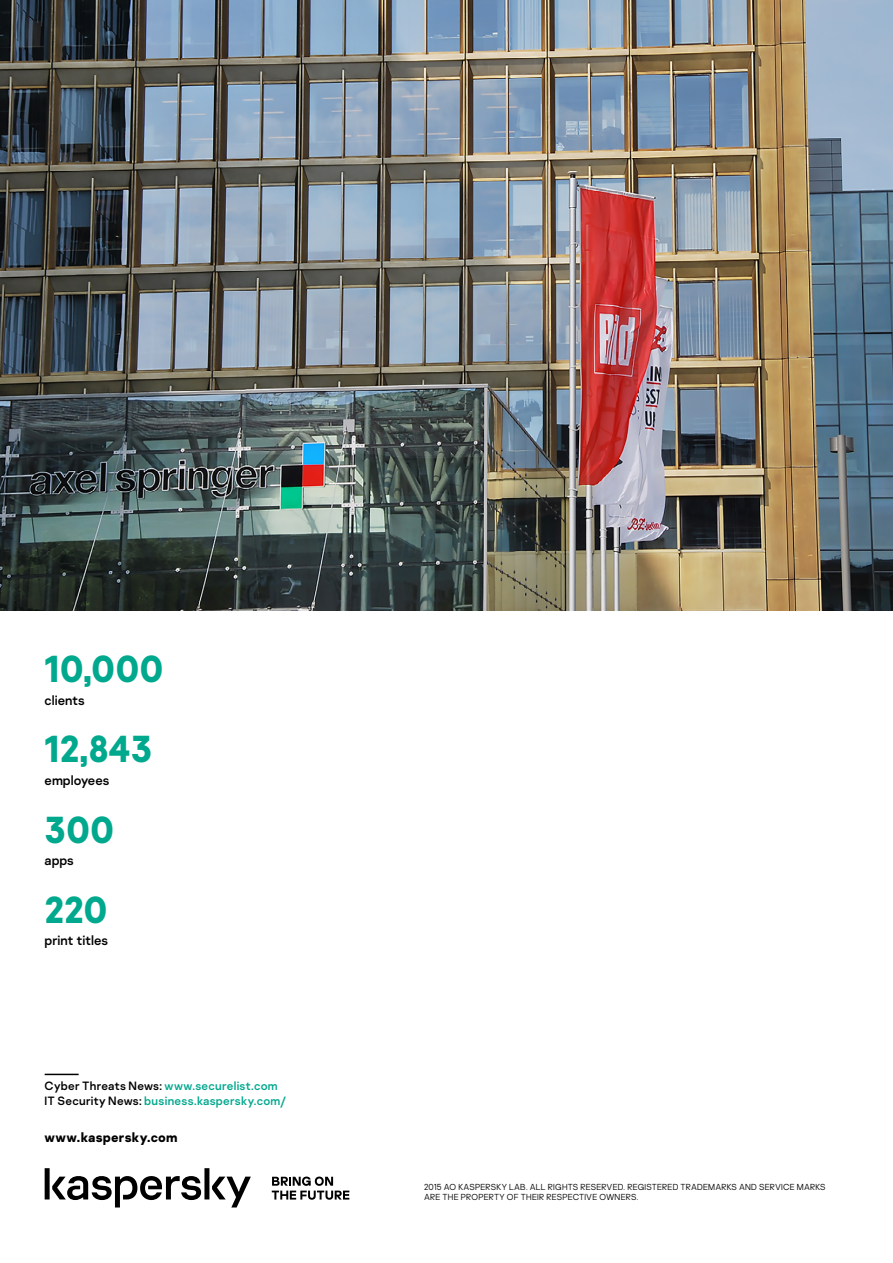
<style>
.page{position:relative;width:893px;height:1263px;background:#fff}
.page>*{position:absolute;margin:0;border:0;box-sizing:border-box;transform-origin:0 0}
.t1{font:700 37.5px "Kaspersky Sans";color:#00a88e}
.t2{font:13.5px "Kaspersky Sans";color:#000}
.t3{font:700 13.5px "Kaspersky Sans";letter-spacing:.02em;color:#000}
.t4{font:12px/15px "Kaspersky Sans";letter-spacing:.02em;color:#00a88e}
.t5{font:300 8.7px/10.5px "Kaspersky Sans";letter-spacing:.02em;color:#000}
.s1{color:#000}
</style>
<div class="page">
<hr style="left:45px;top:1074px;width:34px;height:1px;background:#000">
<svg style="left:45px;top:1168px;width:206px;height:39px"></svg>
<svg style="left:272px;top:1176px;width:77px;height:24px"></svg>
<img style="left:0;top:0;width:893px;height:610px">
<h1 class="t1" style="left:45px;top:645px;width:120px">10,000</h1>
<h2 class="t2" style="left:45px;top:692px;width:42px">clients</h2>
<h1 class="t1" style="left:45px;top:725px;width:109px">12,843</h1>
<h2 class="t2" style="left:45px;top:772px;width:66px">employees</h2>
<h1 class="t1" style="left:45px;top:806px;width:71px">300</h1>
<h2 class="t2" style="left:45px;top:852px;width:31px">apps</h2>
<h1 class="t1" style="left:45px;top:886px;width:64px">220</h1>
<h2 class="t2" style="left:45px;top:932px;width:65px">print titles</h2>
<h3 class="t4" style="left:45px;top:1078px;width:243px"><span class="s1">Cyber Threats News:</span> www.securelist.com<br><span class="s1">IT Security News:</span> business.kaspersky.com/</h3>
<h2 class="t3" style="left:45px;top:1128px;width:135px">www.kaspersky.com</h2>
<p class="t5" style="left:424px;top:1181px;width:403px">2015 AO KASPERSKY LAB. ALL RIGHTS RESERVED. REGISTERED TRADEMARKS AND SERVICE MARKS<br>ARE THE PROPERTY OF THEIR RESPECTIVE OWNERS.</p>
</div>
